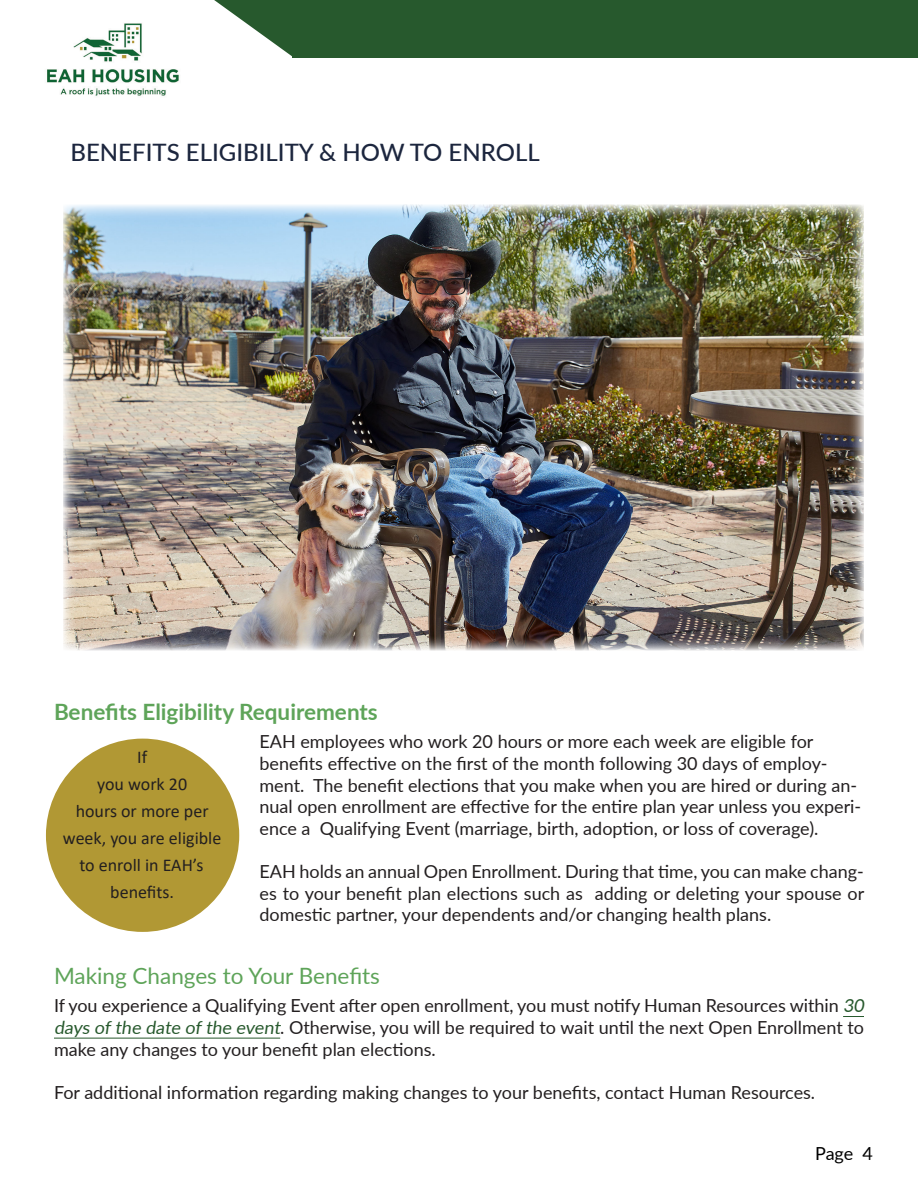
<style>
.page{position:relative;width:918px;height:1188px;background:#fff}
.page>*{position:absolute;margin:0;border:0;box-sizing:border-box;transform-origin:0 0}
.t1{font:500 24px "Lato";color:#1c263e}
.t2{font:700 22.5px "Lato";color:#5ea459}
.t3{font:22.5px "Lato";color:#5ea459}
.t4{font:18px/21.6px "Lato";color:#231f20}
.t5{font:18px/27px "Calibri";color:#231f20;text-align:center}
.t6{font:18px "Lato";color:#000}
.s1{color:#27592d}
</style>
<div class="page">
<div style="left:292px;top:0;width:626px;height:57px;background:#27592d"></div>
<svg style="left:214px;top:0;width:78px;height:56px"></svg>
<img style="left:47px;top:23px;width:132px;height:73px">
<img style="left:63px;top:205px;width:801px;height:445px">
<div style="left:46px;top:739px;width:193px;height:193px;background:#b19834;border-radius:50%"></div>
<svg style="left:843px;top:1016px;width:21px;height:1px"></svg>
<hr style="left:54px;top:1038px;width:226px;height:1px;background:#27592d">
<p class="t1" style="left:70px;top:135px;width:471px">BENEFITS ELIGIBILITY &amp; HOW TO ENROLL</p>
<p class="t2" style="left:54px;top:695px;width:325px">Benefits Eligibility Requirements</p>
<p class="t4" style="left:260px;top:730px;width:603px">EAH employees who work 20 hours or more each week are eligible for benefits effective on the first of the month following 30 days of employ&shy;ment. The benefit elections that you make when you are hired or during an&shy;nual open enrollment are effective for the entire plan year unless you experi&shy;ence a Qualifying Event (marriage, birth, adoption, or loss of coverage).</p>
<p class="t4" style="left:260px;top:860px;width:606px;text-align:justify">EAH holds an annual Open Enrollment. During that time, you can make chang&shy;es to your benefit plan elections such as adding or deleting your spouse or domestic partner, your dependents and/or changing health plans.</p>
<p class="t5" style="left:63px;top:743px;width:160px">If<br>you work 20<br>hours or more per week, you are eligible to enroll in EAH’s benefits.</p>
<p class="t3" style="left:54px;top:960px;width:328px">Making Changes to Your Benefits</p>
<p class="t4" style="left:54px;top:994px;width:815px">If you experience a Qualifying Event after open enrollment, you must notify Human Resources within <span class="s1">30 days ofthe date ofthe event</span>. Otherwise, you will be required to wait until the next Open Enrollment to make any changes to your benefit plan elections.</p>
<p class="t4" style="left:54px;top:1081px;width:763px">For additional information regarding making changes to your benefits, contact Human Resources.</p>
<p class="t6" style="left:815px;top:1141px;width:59px">Page 4</p>
</div>
